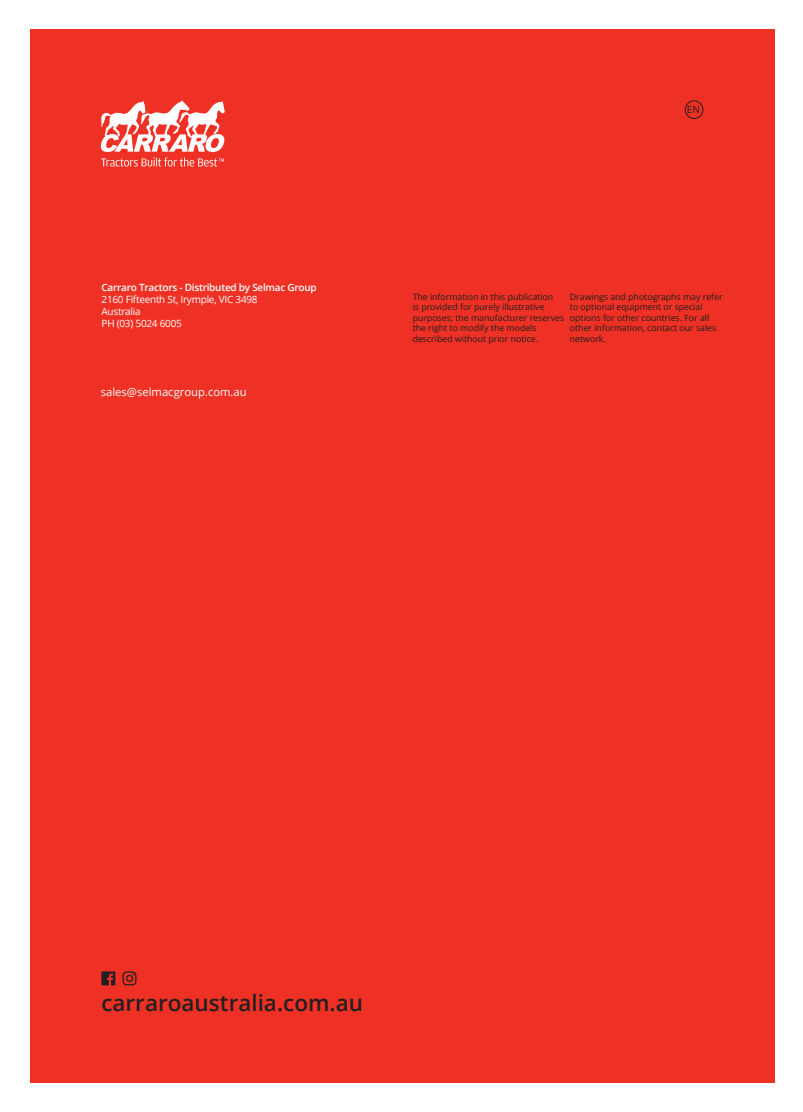
<style>
.page{position:relative;width:803px;height:1112px;background:#fff}
.page>*{position:absolute;margin:0;border:0;box-sizing:border-box;transform-origin:0 0}
.t1{font:600 22.5px "Open Sans";color:#231f20}
.t2{font:11.25px "Open Sans";color:#fff}
.t3{font:10px/12px "Open Sans";letter-spacing:-.025em;color:#fff}
.t4{font:600 10px "Open Sans";letter-spacing:-.025em;color:#fff}
.t5{font:10px "Open Sans";color:#231f20}
.t6{font:8.75px/10.5px "Open Sans";color:#231f20}
</style>
<div class="page">
<div style="left:30px;top:30px;width:744px;height:1052px;background:#ee3124"></div>
<svg style="left:101px;top:100px;width:124px;height:66px"></svg>
<svg style="left:101px;top:971px;width:14px;height:14px"></svg>
<svg style="left:123px;top:971px;width:13px;height:14px"></svg>
<div style="left:685px;top:100px;width:18px;height:19px;border:1px solid #231f20;border-radius:50%"></div>
<p class="t4" style="left:102px;top:281px;width:217px">Carraro Tractors - Distributed by Selmac Group</p>
<p class="t3" style="left:102px;top:293px;width:158px">2160 Fifteenth St, Irymple, VIC 3498<br>Australia<br>PH (03) 5024 6005</p>
<p class="t2" style="left:101px;top:384px;width:147px">sales@selmacgroup.com.au</p>
<p class="t5" style="left:687px;top:102px;width:15px">EN</p>
<p class="t6" style="left:413px;top:291px;width:153px">The information in this publication<br>is provided for purely illustrative purposes; the manufacturer reserves the right to modify the models described without prior notice.</p>
<p class="t6" style="left:570px;top:291px;width:154px">Drawings and photographs may refer to optional equipment or special options for other countries. For all other information, contact our sales network.</p>
<h1 class="t1" style="left:101px;top:987px;width:263px">carraroaustralia.com.au</h1>
</div>
